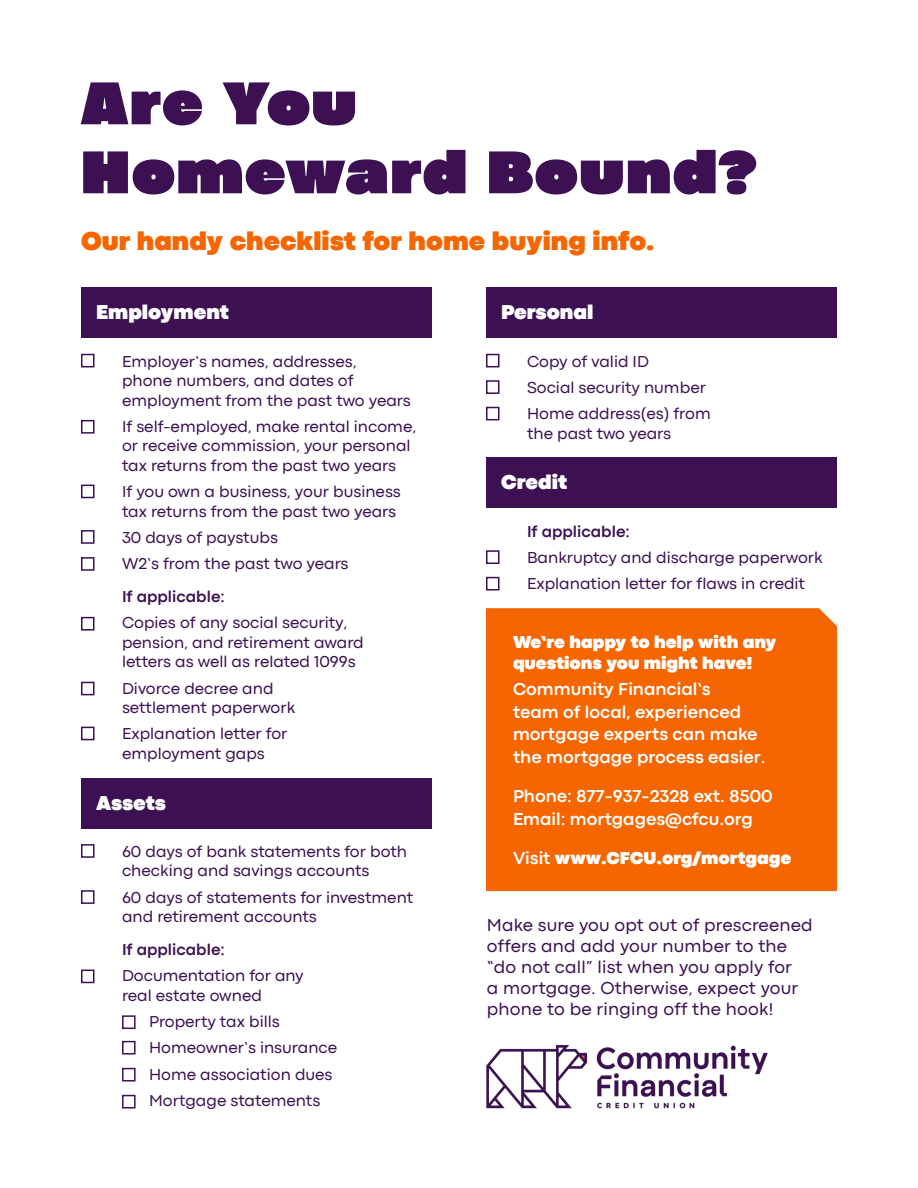
<style>
.page{position:relative;width:918px;height:1188px;background:#fff}
.page>*{position:absolute;margin:0;border:0;box-sizing:border-box;transform-origin:0 0}
.t1{font:900 63px/69px "Codec Pro";letter-spacing:.03em;color:#3c1053}
.t2{font:900 27px "Codec Pro";color:#f56600}
.t3{font:900 21px "Codec Pro";color:#fff}
.t4{font:18px/21px "Codec Pro";letter-spacing:.01em;color:#3c1053}
.t5{font:700 18px/22.5px "Codec Pro";color:#fff}
.t6{font:900 18px/21px "Codec Pro";color:#fff}
.t7{font:16.5px/19.5px "Codec Pro";color:#3c1053}
.t8{font:700 16.5px "Codec Pro";color:#3c1053}
.s1{font-weight:700}
</style>
<div class="page">
<div style="left:81px;top:288px;width:351px;height:50px;background:#3c1053"></div>
<div style="left:81px;top:354px;width:14px;height:13px;border:2px solid #3c1053"></div>
<div style="left:81px;top:420px;width:14px;height:14px;border:2px solid #3c1053"></div>
<div style="left:81px;top:485px;width:14px;height:13px;border:2px solid #3c1053"></div>
<div style="left:81px;top:530px;width:14px;height:14px;border:2px solid #3c1053"></div>
<div style="left:81px;top:557px;width:14px;height:14px;border:2px solid #3c1053"></div>
<div style="left:81px;top:617px;width:14px;height:14px;border:2px solid #3c1053"></div>
<div style="left:81px;top:682px;width:14px;height:13px;border:2px solid #3c1053"></div>
<div style="left:81px;top:727px;width:14px;height:13px;border:2px solid #3c1053"></div>
<div style="left:81px;top:778px;width:351px;height:51px;background:#3c1053"></div>
<div style="left:81px;top:844px;width:14px;height:14px;border:2px solid #3c1053"></div>
<div style="left:81px;top:890px;width:14px;height:14px;border:2px solid #3c1053"></div>
<div style="left:81px;top:970px;width:14px;height:13px;border:2px solid #3c1053"></div>
<div style="left:122px;top:1015px;width:14px;height:14px;border:2px solid #3c1053"></div>
<div style="left:122px;top:1041px;width:14px;height:14px;border:2px solid #3c1053"></div>
<div style="left:122px;top:1068px;width:14px;height:14px;border:2px solid #3c1053"></div>
<div style="left:122px;top:1095px;width:14px;height:13px;border:2px solid #3c1053"></div>
<div style="left:486px;top:288px;width:351px;height:50px;background:#3c1053"></div>
<div style="left:486px;top:354px;width:14px;height:13px;border:2px solid #3c1053"></div>
<div style="left:486px;top:380px;width:14px;height:14px;border:2px solid #3c1053"></div>
<div style="left:486px;top:407px;width:14px;height:13px;border:2px solid #3c1053"></div>
<div style="left:486px;top:458px;width:351px;height:50px;background:#3c1053"></div>
<div style="left:486px;top:550px;width:14px;height:14px;border:2px solid #3c1053"></div>
<div style="left:486px;top:577px;width:14px;height:14px;border:2px solid #3c1053"></div>
<img style="left:486px;top:1045px;width:282px;height:64px">
<div style="left:486px;top:608px;width:351px;height:283px;background:#f56600"></div>
<h1 class="t1" style="left:81px;top:68px;width:676px">Are You<br>Homeward Bound?</h1>
<p class="t2" style="left:81px;top:225px;width:575px">Our handy checklist for home buying info.</p>
<p class="t3" style="left:96px;top:300px;width:134px">Employment</p>
<p class="t7" style="left:122px;top:351px;width:290px">Employer’s names, addresses, phone numbers, and dates of employment from the past two years</p>
<p class="t7" style="left:122px;top:416px;width:296px">If self-employed, make rental income, or receive commission, your personal tax returns from the past two years</p>
<p class="t7" style="left:122px;top:482px;width:280px">If you own a business, your business tax returns from the past two years</p>
<p class="t7" style="left:122px;top:527px;width:158px">30 days of paystubs</p>
<p class="t7" style="left:122px;top:554px;width:228px">W2’s from the past two years</p>
<p class="t8" style="left:122px;top:587px;width:104px">If applicable:</p>
<p class="t7" style="left:122px;top:613px;width:243px">Copies of any social security, pension, and retirement award letters as well as related 1099s</p>
<p class="t7" style="left:122px;top:678px;width:175px">Divorce decree and settlement paperwork</p>
<p class="t7" style="left:122px;top:724px;width:167px">Explanation letter for employment gaps</p>
<p class="t3" style="left:96px;top:790px;width:71px">Assets</p>
<p class="t7" style="left:122px;top:841px;width:287px">60 days of bank statements for both checking and savings accounts</p>
<p class="t7" style="left:122px;top:887px;width:293px">60 days of statements for investment and retirement accounts</p>
<p class="t8" style="left:122px;top:940px;width:104px">If applicable:</p>
<p class="t7" style="left:122px;top:966px;width:183px">Documentation for any real estate owned</p>
<p class="t7" style="left:149px;top:1012px;width:132px">Property tax bills</p>
<p class="t7" style="left:149px;top:1038px;width:190px">Homeowner’s insurance</p>
<p class="t7" style="left:149px;top:1064px;width:185px">Home association dues</p>
<p class="t7" style="left:149px;top:1090px;width:173px">Mortgage statements</p>
<p class="t3" style="left:501px;top:300px;width:94px">Personal</p>
<p class="t7" style="left:527px;top:351px;width:123px">Copy of valid ID</p>
<p class="t7" style="left:527px;top:377px;width:181px">Social security number</p>
<p class="t7" style="left:527px;top:404px;width:185px">Home address(es) from the past two years</p>
<p class="t3" style="left:501px;top:470px;width:68px">Credit</p>
<p class="t8" style="left:527px;top:521px;width:104px">If applicable:</p>
<p class="t7" style="left:527px;top:547px;width:297px">Bankruptcy and discharge paperwork</p>
<p class="t7" style="left:527px;top:574px;width:280px">Explanation letter for flaws in credit</p>
<p class="t6" style="left:513px;top:631px;width:265px">We’re happy to help with any questions you might have!</p>
<p class="t5" style="left:513px;top:678px;width:254px">Community Financial’s<br>team of local, experienced mortgage experts can make the mortgage process easier.</p>
<p class="t5" style="left:513px;top:785px;width:261px">Phone: 877-937-2328 ext. 8500<br>Email: mortgages@cfcu.org</p>
<p class="t6" style="left:513px;top:847px;width:280px"><span class="s1">Visit</span> www.CFCU.org/mortgage</p>
<p class="t4" style="left:487px;top:914px;width:327px">Make sure you opt out of prescreened offers and add your number to the “do not call” list when you apply for<br>a mortgage. Otherwise, expect your phone to be ringing off the hook!</p>
</div>
